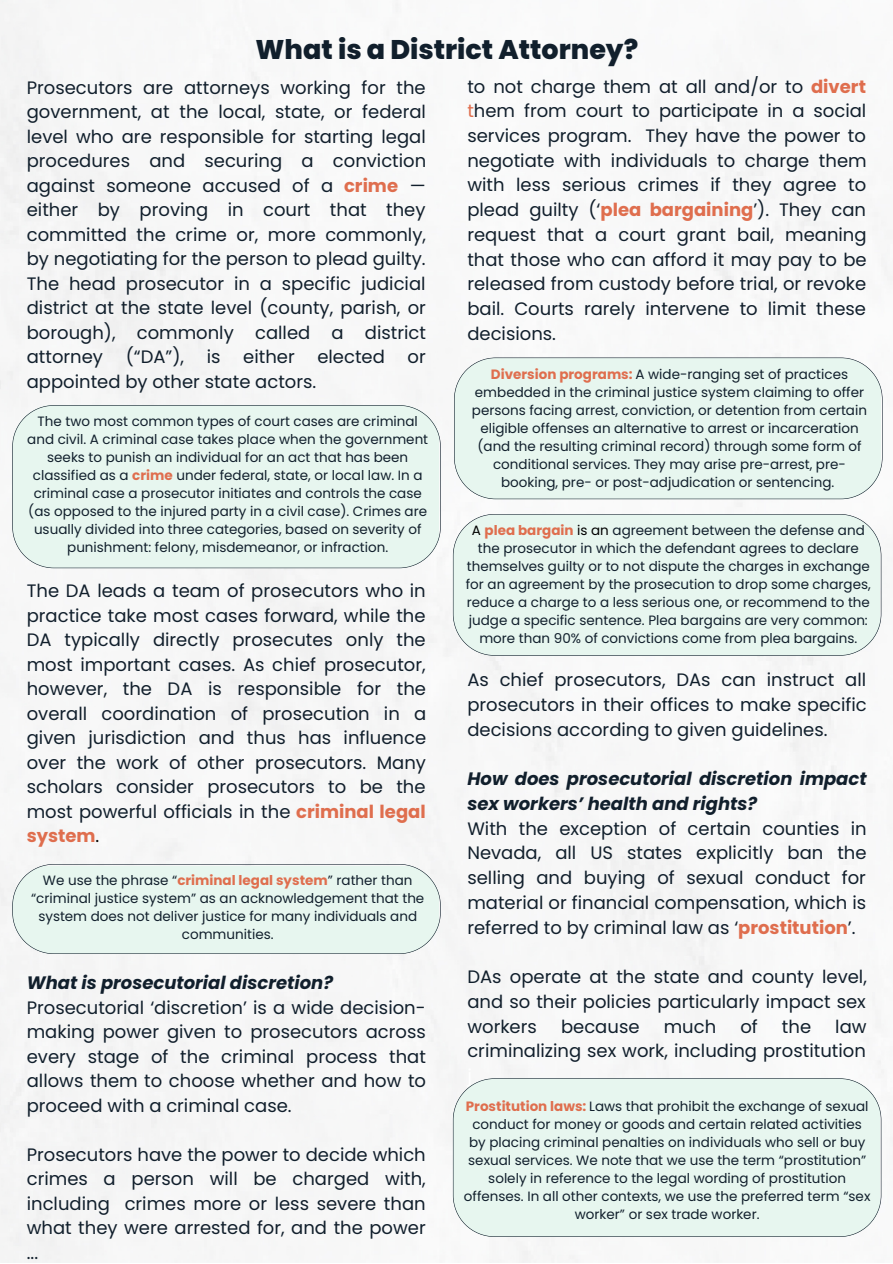
<style>
.page{position:relative;width:893px;height:1264px;background:#fff}
.page>*{position:absolute;margin:0;border:0;box-sizing:border-box;transform-origin:0 0}
.t1{font:800 27px "Poppins";color:#111f2c}
.t2{font:18px/24.5px "Poppins";color:#111f2c;text-align:justify}
.t3{font:italic 700 18px/24.8px "Poppins";color:#111f2c}
.t4{font:13.5px/18px "Poppins";color:#111f2c;text-align:center}
.s1{font-weight:700;color:#df6e4e}
.s2{color:#df6e4e}
.s3{color:#000}
</style>
<div class="page">
<img style="left:0;top:0;width:892px;height:1262px">
<div style="left:12px;top:405px;width:429px;height:163px;background:#e7f6ef"></div>
<svg style="left:12px;top:864px;width:428px;height:90px;background:#e4f3ec"></svg>
<div style="left:454px;top:357px;width:428px;height:142px;background:#e7f6ef"></div>
<div style="left:453px;top:514px;width:428px;height:141px;background:#e7f6ef"></div>
<div style="left:453px;top:1078px;width:428px;height:158px;background:#e7f6ef"></div>
<h1 class="t1" style="left:255px;top:31px;width:384px">What is a District Attorney?</h1>
<p class="t2" style="left:27px;top:75px;width:401px">Prosecutors are attorneys working for the government, at the local, state, or federal level who are responsible for starting legal procedures and securing a conviction against someone accused of a <span class="s1">crime</span> — either by proving in court that they committed the crime or, more commonly, by negotiating for the person to plead guilty.<br>The head prosecutor in a specific judicial district at the state level (county, parish, or borough), commonly called a district attorney</p>
<p class="t2" style="left:467px;top:74px;width:401px">to not charge them at all and/or to <span class="s1">divert </span><span class="s2">t</span>hem from court to participate in a social services program. They have the power to negotiate with individuals to charge them with less serious crimes if they agree to plead guilty (‘<span class="s1">plea bargaining</span>’). They can request that a court grant bail, meaning that those who can afford it may pay to be released from custody before trial, or revoke bail. Courts rarely intervene to limit these decisions.</p>
<p class="t2" style="left:126px;top:344px;width:60px">(“DA”),</p>
<p class="t2" style="left:207px;top:344px;width:15px">is</p>
<p class="t2" style="left:243px;top:344px;width:53px">either</p>
<p class="t2" style="left:317px;top:344px;width:69px">elected</p>
<p class="t2" style="left:407px;top:344px;width:20px">or</p>
<p class="t2" style="left:27px;top:369px;width:291px">appointed by other state actors.</p>
<p class="t4" style="left:472px;top:365px;width:396px"><span class="s1">Diversion programs:</span> A wide-ranging set of practices embedded in the criminal justice system claiming to offer persons facing arrest, conviction, or detention from certain eligible offenses an alternative to arrest or incarceration (and the resulting criminal record) through some form of conditional services. They may arise pre-arrest, pre&shy;booking, pre- or post-adjudication or sentencing.</p>
<p class="t4" style="left:466px;top:521px;width:406px"><span class="s3">A</span> <span class="s1">plea bargain</span> <span class="s3">is an</span> agreement between the defense and the prosecutor in which the defendant agrees to declare themselves guilty or to not dispute the charges in exchange for an agreement by the prosecution to drop some charges, reduce a charge to a less serious one, or recommend to the judge a specific sentence. Plea bargains are very common: more than 90% of convictions come from plea bargains.</p>
<p class="t4" style="left:27px;top:412px;width:402px">The two most common types of court cases are criminal and civil. A criminal case takes place when the government seeks to punish an individual for an act that has been classified as a <span class="s1">crime</span> under federal, state, or local law. In a criminal case a prosecutor initiates and controls the case (as opposed to the injured party in a civil case). Crimes are usually divided into three categories, based on severity of punishment: felony, misdemeanor, or infraction.</p>
<p class="t2" style="left:27px;top:579px;width:401px">The DA leads a team of prosecutors who in practice take most cases forward, while the DA typically directly prosecutes only the most important cases. As chief prosecutor, however, the DA is responsible for the overall coordination of prosecution in a given jurisdiction and thus has influence over the work of other prosecutors. Many scholars consider prosecutors to be the most powerful officials in the <span class="s1">criminal legal system</span><span class="s3">.</span></p>
<p class="t2" style="left:467px;top:667px;width:401px">As chief prosecutors, DAs can instruct all prosecutors in their offices to make specific decisions according to given guidelines.</p>
<p class="t3" style="left:467px;top:766px;width:401px">How does prosecutorial discretion impact sex workers’ health and rights?</p>
<p class="t2" style="left:467px;top:816px;width:401px">With the exception of certain counties in Nevada, all US states explicitly ban the selling and buying of sexual conduct for material or financial compensation, which is referred to by criminal law as ‘<span class="s1">prostitution</span>’.</p>
<p class="t2" style="left:467px;top:964px;width:401px">DAs operate at the state and county level, and so their policies particularly impact sex workers</p>
<p class="t4" style="left:31px;top:871px;width:394px">We use the phrase “<span class="s1">criminal legal system</span>” rather than “criminal justice system” as an acknowledgement that the system does not deliver justice for many individuals and communities.</p>
<p class="t3" style="left:27px;top:970px;width:308px">What is prosecutorial discretion?</p>
<p class="t2" style="left:27px;top:995px;width:401px">Prosecutorial ‘discretion’ is a wide decision&shy;making power given to prosecutors across every stage of the criminal process that allows them to choose whether and how to proceed with a criminal case.</p>
<p class="t2" style="left:27px;top:1142px;width:400px">Prosecutors have the power to decide which crimes a person will be charged with, including crimes more or less severe than what they were arrested for, and the power ...</p>
<p class="t2" style="left:561px;top:1014px;width:80px">because</p>
<p class="t2" style="left:663px;top:1014px;width:54px">much</p>
<p class="t2" style="left:740px;top:1014px;width:19px">of</p>
<p class="t2" style="left:781px;top:1014px;width:31px">the</p>
<p class="t2" style="left:467px;top:1013px;width:401px;text-align:right">law<br>criminalizing sex work, including prostitution</p>
<p class="t4" style="left:464px;top:1096px;width:408px"><span class="s1">Prostitution laws:</span> Laws that prohibit the exchange of sexual conduct for money or goods and certain related activities by placing criminal penalties on individuals who sell or buy sexual services. We note that we use the term “prostitution” solely in reference to the legal wording of prostitution offenses. In all other contexts, we use the preferred term “sex worker” or sex trade worker.</p>
</div>
